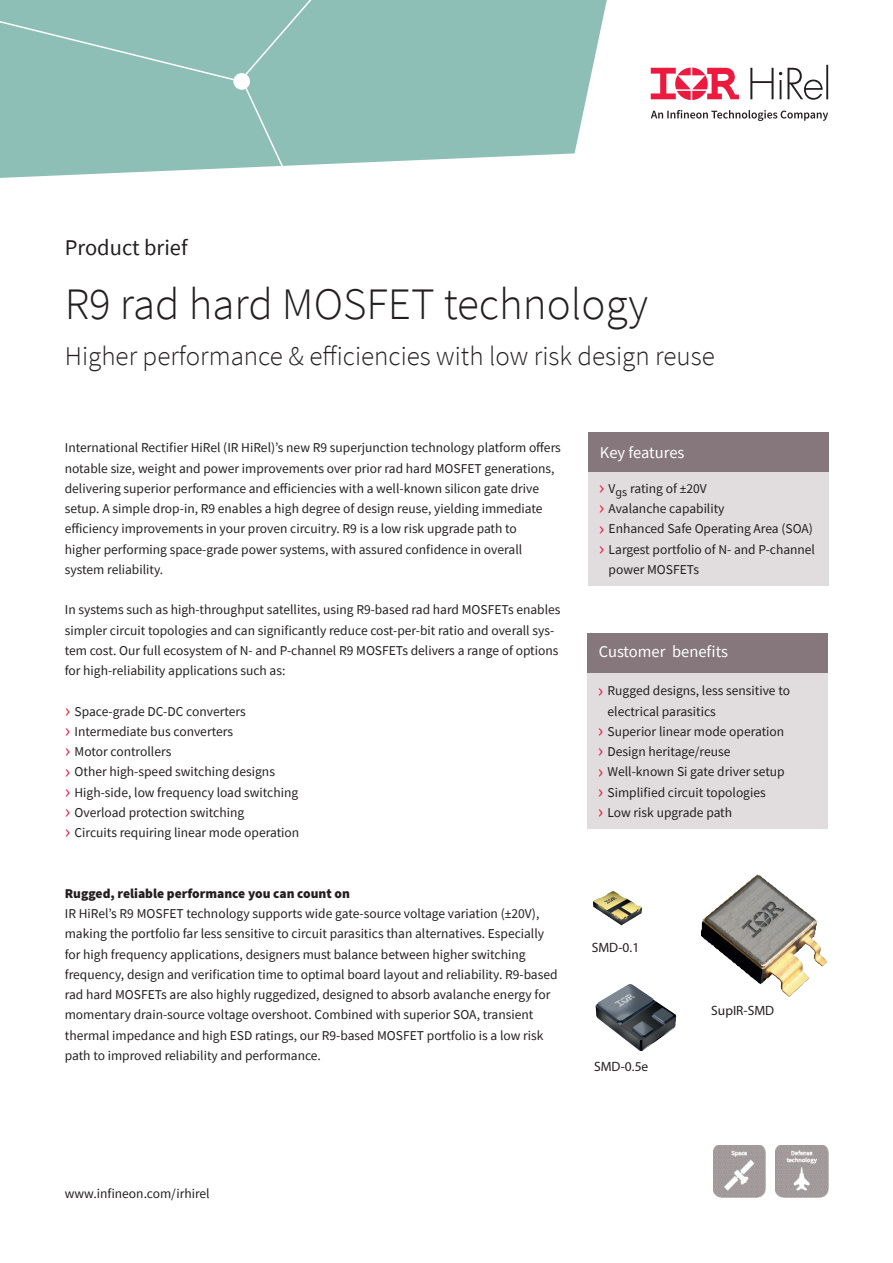
<style>
.page{position:relative;width:893px;height:1263px;background:#fff}
.page>*{position:absolute;margin:0;border:0;box-sizing:border-box;transform-origin:0 0}
.t1{font:300 45px "Source Sans Pro";color:#231f20}
.t2{font:300 27px "Source Sans Pro";color:#231f20}
.t3{font:22.5px "Source Sans Pro";color:#231f20}
.t4{font:16.5px "Source Sans Pro";color:#fff}
.t5{font:13.5px/20.2px "Source Sans Pro";color:#231f20}
.t6{font:900 13.5px "Source Sans Pro";color:#231f20}
.t7{font:13.5px "Myriad Pro";color:#231f20}
.s1{font-size:20.25px;color:#ed1a40}
</style>
<div class="page">
<svg style="left:323px;top:0;width:284px;height:165px;fill:#8dbfb6"></svg>
<div style="left:0;top:0;width:323px;height:178px;background:#8dbfb6"></div>
<img style="left:713px;top:1145px;width:52px;height:52px">
<img style="left:775px;top:1145px;width:53px;height:53px">
<img style="left:593px;top:891px;width:50px;height:34px">
<img style="left:595px;top:984px;width:82px;height:67px">
<img style="left:701px;top:874px;width:126px;height:123px">
<div style="left:587px;top:670px;width:240px;height:159px;background:#e1dcdd"></div>
<div style="left:587px;top:633px;width:240px;height:39px;background:#86777c"></div>
<div style="left:588px;top:469px;width:240px;height:117px;background:#e1dcdd"></div>
<div style="left:588px;top:432px;width:240px;height:39px;background:#86777c"></div>
<svg style="left:651px;top:65px;width:177px;height:56px"></svg>
<h3 class="t3" style="left:65px;top:233px;width:124px">Product brief</h3>
<h1 class="t1" style="left:65px;top:277px;width:585px">R9 rad hard MOSFET technology</h1>
<h2 class="t2" style="left:65px;top:339px;width:651px">Higher performance &amp; efficiencies with low risk design reuse</h2>
<p class="t5" style="left:65px;top:438px;width:498px">International Rectifier HiRel (IR HiRel)’s new R9 superjunction technology platform offers notable size, weight and power improvements over prior rad hard MOSFET generations, delivering superior performance and efficiencies with a well-known silicon gate drive setup. A simple drop-in, R9 enables a high degree of design reuse, yielding immediate efficiency improvements in your proven circuitry. R9 is a low risk upgrade path to<br>higher performing space-grade power systems, with assured confidence in overall system reliability.</p>
<p class="t5" style="left:65px;top:600px;width:497px">In systems such as high-throughput satellites, using R9-based rad hard MOSFETs enables simpler circuit topologies and can significantly reduce cost-per-bit ratio and overall sys&shy;tem cost. Our full ecosystem of N- and P-channel R9 MOSFETs delivers a range of options for high-reliability applications such as:</p>
<p class="t5" style="left:65px;top:701px;width:236px"><span class="s1">›</span> Space-grade DC-DC converters<br><span class="s1">›</span> Intermediate bus converters<br><span class="s1">›</span> Motor controllers<br><span class="s1">›</span> Other high-speed switching designs<br><span class="s1">›</span> High-side, low frequency load switching <span class="s1">›</span> Overload protection switching<br><span class="s1">›</span> Circuits requiring linear mode operation</p>
<p class="t6" style="left:65px;top:884px;width:287px">Rugged, reliable performance you can count on</p>
<p class="t5" style="left:65px;top:903px;width:494px">IR HiRel’s R9 MOSFET technology supports wide gate-source voltage variation (±20V), making the portfolio far less sensitive to circuit parasitics than alternatives. Especially for high frequency applications, designers must balance between higher switching frequency, design and verification time to optimal board layout and reliability. R9-based rad hard MOSFETs are also highly ruggedized, designed to absorb avalanche energy for momentary drain-source voltage overshoot. Combined with superior SOA, transient thermal impedance and high ESD ratings, our R9-based MOSFET portfolio is a low risk path to improved reliability and performance.</p>
<p class="t4" style="left:600px;top:442px;width:86px">Key features</p>
<p class="t5" style="left:599px;top:478px;width:109px"><span class="s1">›</span> V<sub>gs</sub> rating of ±20V</p>
<p class="t5" style="left:599px;top:498px;width:127px"><span class="s1">›</span> Avalanche capability</p>
<p class="t5" style="left:599px;top:519px;width:216px"><span class="s1">›</span> Enhanced Safe Operating Area (SOA)</p>
<p class="t5" style="left:599px;top:539px;width:218px"><span class="s1">›</span> Largest portfolio of N- and P-channel</p>
<p class="t5" style="left:609px;top:559px;width:92px">power MOSFETs</p>
<p class="t4" style="left:599px;top:641px;width:131px">Customer benefits</p>
<p class="t5" style="left:598px;top:681px;width:194px"><span class="s1">›</span> Rugged designs, less sensitive to</p>
<p class="t5" style="left:608px;top:701px;width:110px">electrical parasitics</p>
<p class="t5" style="left:598px;top:721px;width:188px"><span class="s1">›</span> Superior linear mode operation</p>
<p class="t5" style="left:598px;top:741px;width:134px"><span class="s1">›</span> Design heritage/reuse</p>
<p class="t5" style="left:598px;top:762px;width:188px"><span class="s1">›</span> Well-known Si gate driver setup</p>
<p class="t5" style="left:598px;top:782px;width:169px"><span class="s1">›</span> Simplified circuit topologies</p>
<p class="t5" style="left:598px;top:802px;width:136px"><span class="s1">›</span> Low risk upgrade path</p>
<p class="t7" style="left:592px;top:939px;width:49px">SMD-0.1</p>
<p class="t7" style="left:594px;top:1058px;width:56px">SMD-0.5e</p>
<p class="t7" style="left:711px;top:1002px;width:64px">SupIR-SMD</p>
<p class="t5" style="left:65px;top:1183px;width:146px">www.infineon.com/irhirel</p>
</div>
